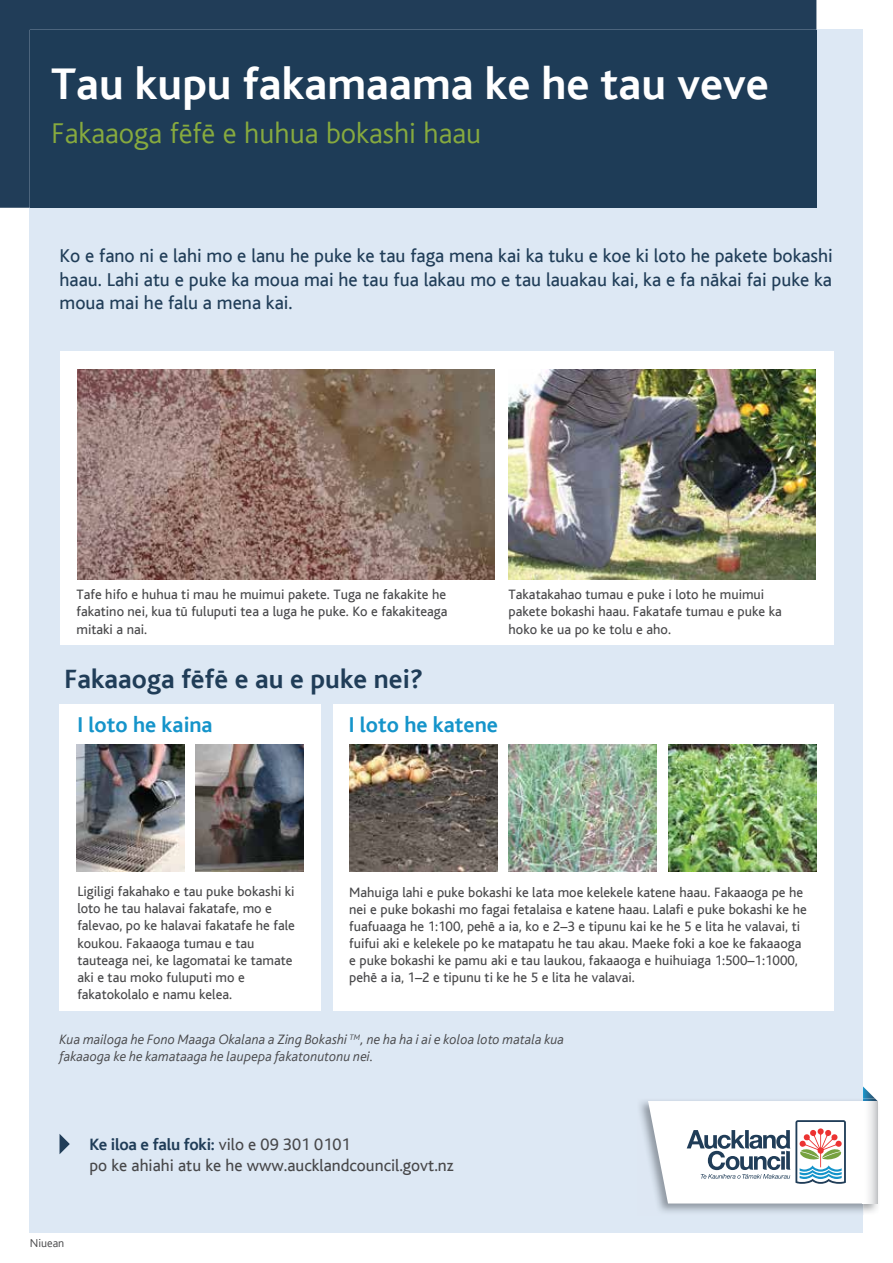
<style>
.page{position:relative;width:893px;height:1263px;background:#fff}
.page>*{position:absolute;margin:0;border:0;box-sizing:border-box;transform-origin:0 0}
.t1{font:700 46.5px "AC Bliss";color:#fff}
.t2{font:300 30px "AC Bliss";color:#87aa3e}
.t3{font:700 27.75px "AC Bliss";color:#203d58}
.t4{font:700 22.5px "AC Bliss";color:#1594ca}
.t5{font:19.5px/23.4px "AC Bliss";color:#203d58;text-align:justify}
.t6{font:17.25px/20.7px "AC Bliss";color:#48484a}
.t7{font:14.25px/17.1px "AC Bliss";color:#48484a}
.t8{font:italic 300 14.25px/17.1px "AC Bliss";color:#48484a}
.t9{font:300 12px "AC Bliss";color:#48484a}
.s1{font-weight:700;color:#203d58}
</style>
<div class="page">
<div style="left:30px;top:30px;width:833px;height:1203px;background:#dde8f4"></div>
<svg style="left:60px;top:1134px;width:10px;height:20px"></svg>
<img style="left:640px;top:1100px;width:238px;height:114px">
<svg style="left:648px;top:1086px;width:229px;height:117px"></svg>
<div style="left:59px;top:704px;width:262px;height:307px;background:#fff"></div>
<div style="left:333px;top:704px;width:500px;height:307px;background:#fff"></div>
<img style="left:77px;top:745px;width:108px;height:126px">
<img style="left:196px;top:745px;width:108px;height:126px">
<div style="left:60px;top:352px;width:773px;height:293px;background:#fff"></div>
<img style="left:508px;top:369px;width:308px;height:210px">
<img style="left:77px;top:369px;width:417px;height:210px">
<img style="left:350px;top:745px;width:147px;height:126px">
<img style="left:508px;top:745px;width:149px;height:126px">
<img style="left:668px;top:745px;width:148px;height:126px">
<div style="left:0;top:0;width:816px;height:208px;background:#213d58"></div>
<div style="left:30px;top:30px;width:786px;height:178px;background:#1e3c57"></div>
<h1 class="t1" style="left:51px;top:60px;width:719px">Tau kupu fakamaama ke he tau veve</h1>
<h2 class="t2" style="left:51px;top:117px;width:432px">Fakaaoga fēfē e huhua bokashi haau</h2>
<h3 class="t5" style="left:60px;top:245px;width:775px">Ko e fano ni e lahi mo e lanu he puke ke tau faga mena kai ka tuku e koe ki loto he pakete bokashi haau. Lahi atu e puke ka moua mai he tau fua lakau mo e tau lauakau kai, ka e fa nākai fai puke ka moua mai he falu a mena kai.</h3>
<p class="t7" style="left:77px;top:586px;width:372px;text-align:justify">Tafe hifo e huhua ti mau he muimui pakete. Tuga ne fakakite he fakatino nei, kua tū fuluputi tea a luga he puke. Ko e fakakiteaga mitaki a nai.</p>
<p class="t7" style="left:509px;top:586px;width:275px">Takatakahao tumau e puke i loto he muimui pakete bokashi haau. Fakatafe tumau e puke ka hoko ke ua po ke tolu e aho.</p>
<h3 class="t3" style="left:64px;top:664px;width:360px">Fakaaoga fēfē e au e puke nei?</h3>
<h3 class="t4" style="left:77px;top:713px;width:137px">I loto he kaina</h3>
<h3 class="t4" style="left:349px;top:713px;width:151px">I loto he katene</h3>
<p class="t7" style="left:77px;top:883px;width:219px">Ligiligi fakahako e tau puke bokashi ki loto he tau halavai fakatafe, mo e falevao, po ke halavai fakatafe he fale koukou. Fakaaoga tumau e tau tauteaga nei, ke lagomatai ke tamate aki e tau moko fuluputi mo e fakatokolalo e namu kelea.</p>
<p class="t7" style="left:349px;top:884px;width:459px">Mahuiga lahi e puke bokashi ke lata moe kelekele katene haau. Fakaaoga pe he nei e puke bokashi mo fagai fetalaisa e katene haau. Lalafi e puke bokashi ke he fuafuaaga he 1:100, pehē a ia, ko e 2–3 e tipunu kai ke he 5 e lita he valavai, ti fuifui aki e kelekele po ke matapatu he tau akau. Maeke foki a koe ke fakaaoga e puke bokashi ke pamu aki e tau laukou, fakaaoga e huihuiaga 1:500–1:1000, pehē a ia, 1–2 e tipunu ti ke he 5 e lita he valavai.</p>
<p class="t8" style="left:60px;top:1031px;width:506px">Kua mailoga he Fono Maaga Okalana a Zing Bokashi <sup>TM</sup>, ne ha ha i ai e koloa loto matala kua fakaaoga ke he kamataaga he laupepa fakatonutonu nei.</p>
<p class="t9" style="left:30px;top:1236px;width:36px">Niuean</p>
<p class="t6" style="left:90px;top:1134px;width:366px"><span class="s1">Ke iloa e falu foki:</span> vilo e 09 301 0101<br>po ke ahiahi atu ke he www.aucklandcouncil.govt.nz</p>
</div>
